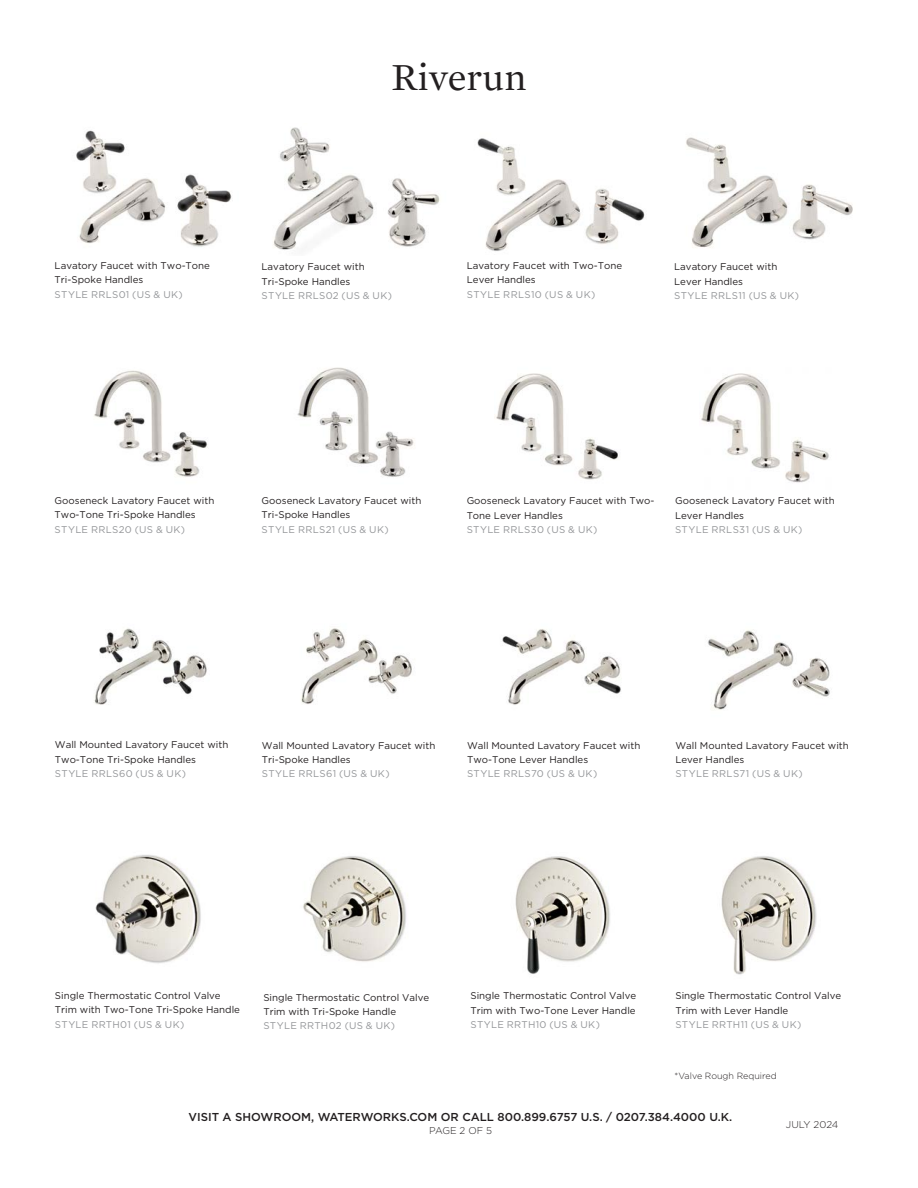
<style>
.page{position:relative;width:918px;height:1188px;background:#fff}
.page>*{position:absolute;margin:0;border:0;box-sizing:border-box;transform-origin:0 0}
.t1{font:39px "Mercury Text G1";color:#231f20}
.t2{font:500 11.55px "Gotham";color:#231f20}
.t3{font:300 9.9px "Gotham";letter-spacing:-.005em;color:#231f20}
.Text__LIGHT_-_6_5_9_5__0{font:9.75px/14.2px "Gotham";color:#231f20}
.Text__product_number{font:9.75px "Gotham";letter-spacing:.035em;color:#939598}
.t4{font:300 9px "Gotham";color:#231f20}
</style>
<div class="page">
<img style="left:494px;top:373px;width:124px;height:107px">
<img style="left:502px;top:629px;width:119px;height:76px">
<img style="left:95px;top:855px;width:106px;height:109px">
<img style="left:303px;top:856px;width:104px;height:106px">
<img style="left:701px;top:373px;width:128px;height:110px">
<img style="left:708px;top:629px;width:122px;height:81px">
<img style="left:515px;top:856px;width:95px;height:118px">
<img style="left:721px;top:856px;width:96px;height:119px">
<img style="left:273px;top:127px;width:167px;height:123px">
<img style="left:76px;top:130px;width:156px;height:117px">
<img style="left:477px;top:138px;width:168px;height:113px">
<img style="left:94px;top:370px;width:114px;height:107px">
<img style="left:94px;top:628px;width:113px;height:77px">
<img style="left:297px;top:367px;width:118px;height:110px">
<img style="left:301px;top:628px;width:111px;height:76px">
<img style="left:686px;top:137px;width:167px;height:111px">
<h1 class="t1" style="left:392px;top:49px;width:136px">Riverun</h1>
<p class="Text__LIGHT_-_6_5_9_5__0" style="left:55px;top:258px;width:157px">Lavatory Faucet with Two-Tone<br>Tri-Spoke Handles</p>
<p class="Text__product_number" style="left:55px;top:288px;width:130px">STYLE RRLS01 (US &amp; UK)</p>
<p class="Text__LIGHT_-_6_5_9_5__0" style="left:262px;top:260px;width:105px">Lavatory Faucet with<br>Tri-Spoke Handles</p>
<p class="Text__product_number" style="left:262px;top:289px;width:132px">STYLE RRLS02 (US &amp; UK)</p>
<p class="Text__LIGHT_-_6_5_9_5__0" style="left:467px;top:258px;width:157px">Lavatory Faucet with Two-Tone<br>Lever Handles</p>
<p class="Text__product_number" style="left:467px;top:288px;width:130px">STYLE RRLS10 (US &amp; UK)</p>
<p class="Text__LIGHT_-_6_5_9_5__0" style="left:674px;top:260px;width:105px">Lavatory Faucet with<br>Lever Handles</p>
<p class="Text__product_number" style="left:674px;top:289px;width:126px">STYLE RRLS11 (US &amp; UK)</p>
<p class="Text__LIGHT_-_6_5_9_5__0" style="left:55px;top:493px;width:161px">Gooseneck Lavatory Faucet with</p>
<p class="Text__LIGHT_-_6_5_9_5__0" style="left:55px;top:508px;width:143px">Two-Tone Tri-Spoke Handles</p>
<p class="Text__product_number" style="left:55px;top:523px;width:132px">STYLE RRLS20 (US &amp; UK)</p>
<p class="Text__LIGHT_-_6_5_9_5__0" style="left:262px;top:493px;width:161px">Gooseneck Lavatory Faucet with<br>Tri-Spoke Handles</p>
<p class="Text__product_number" style="left:262px;top:523px;width:129px">STYLE RRLS21 (US &amp; UK)</p>
<p class="Text__LIGHT_-_6_5_9_5__0" style="left:467px;top:493px;width:189px">Gooseneck Lavatory Faucet with Two-<br>Tone Lever Handles</p>
<p class="Text__product_number" style="left:467px;top:523px;width:132px">STYLE RRLS30 (US &amp; UK)</p>
<p class="Text__LIGHT_-_6_5_9_5__0" style="left:675px;top:493px;width:161px">Gooseneck Lavatory Faucet with<br>Lever Handles</p>
<p class="Text__product_number" style="left:675px;top:523px;width:129px">STYLE RRLS31 (US &amp; UK)</p>
<p class="Text__LIGHT_-_6_5_9_5__0" style="left:55px;top:738px;width:175px">Wall Mounted Lavatory Faucet with</p>
<p class="Text__LIGHT_-_6_5_9_5__0" style="left:55px;top:752px;width:143px">Two-Tone Tri-Spoke Handles</p>
<p class="Text__product_number" style="left:55px;top:767px;width:133px">STYLE RRLS60 (US &amp; UK)</p>
<p class="Text__LIGHT_-_6_5_9_5__0" style="left:262px;top:738px;width:175px">Wall Mounted Lavatory Faucet with<br>Tri-Spoke Handles</p>
<p class="Text__product_number" style="left:262px;top:767px;width:129px">STYLE RRLS61 (US &amp; UK)</p>
<p class="Text__LIGHT_-_6_5_9_5__0" style="left:467px;top:738px;width:175px">Wall Mounted Lavatory Faucet with<br>Two-Tone Lever Handles</p>
<p class="Text__product_number" style="left:467px;top:767px;width:132px">STYLE RRLS70 (US &amp; UK)</p>
<p class="Text__LIGHT_-_6_5_9_5__0" style="left:675px;top:738px;width:175px">Wall Mounted Lavatory Faucet with<br>Lever Handles</p>
<p class="Text__product_number" style="left:675px;top:767px;width:129px">STYLE RRLS71 (US &amp; UK)</p>
<p class="Text__LIGHT_-_6_5_9_5__0" style="left:55px;top:988px;width:187px">Single Thermostatic Control Valve<br>Trim with Two-Tone Tri-Spoke Handle</p>
<p class="Text__product_number" style="left:55px;top:1018px;width:131px">STYLE RRTH01 (US &amp; UK)</p>
<p class="Text__LIGHT_-_6_5_9_5__0" style="left:263px;top:990px;width:167px">Single Thermostatic Control Valve<br>Trim with Tri-Spoke Handle</p>
<p class="Text__product_number" style="left:263px;top:1019px;width:133px">STYLE RRTH02 (US &amp; UK)</p>
<p class="Text__LIGHT_-_6_5_9_5__0" style="left:470px;top:989px;width:167px">Single Thermostatic Control Valve<br>Trim with Two-Tone Lever Handle</p>
<p class="Text__product_number" style="left:470px;top:1018px;width:131px">STYLE RRTH10 (US &amp; UK)</p>
<p class="Text__LIGHT_-_6_5_9_5__0" style="left:675px;top:989px;width:167px">Single Thermostatic Control Valve<br>Trim with Lever Handle</p>
<p class="Text__product_number" style="left:675px;top:1018px;width:127px">STYLE RRTH11 (US &amp; UK)</p>
<p class="t4" style="left:675px;top:1070px;width:104px">*Valve Rough Required</p>
<p class="t2" style="left:189px;top:1109px;width:545px">VISIT A SHOWROOM, WATERWORKS.COM OR CALL 800.899.6757 U.S. / 0207.384.4000 U.K.</p>
<p class="t3" style="left:429px;top:1124px;width:65px">PAGE 2 OF 5</p>
<p class="t3" style="left:786px;top:1119px;width:54px">JULY 2024</p>
</div>
